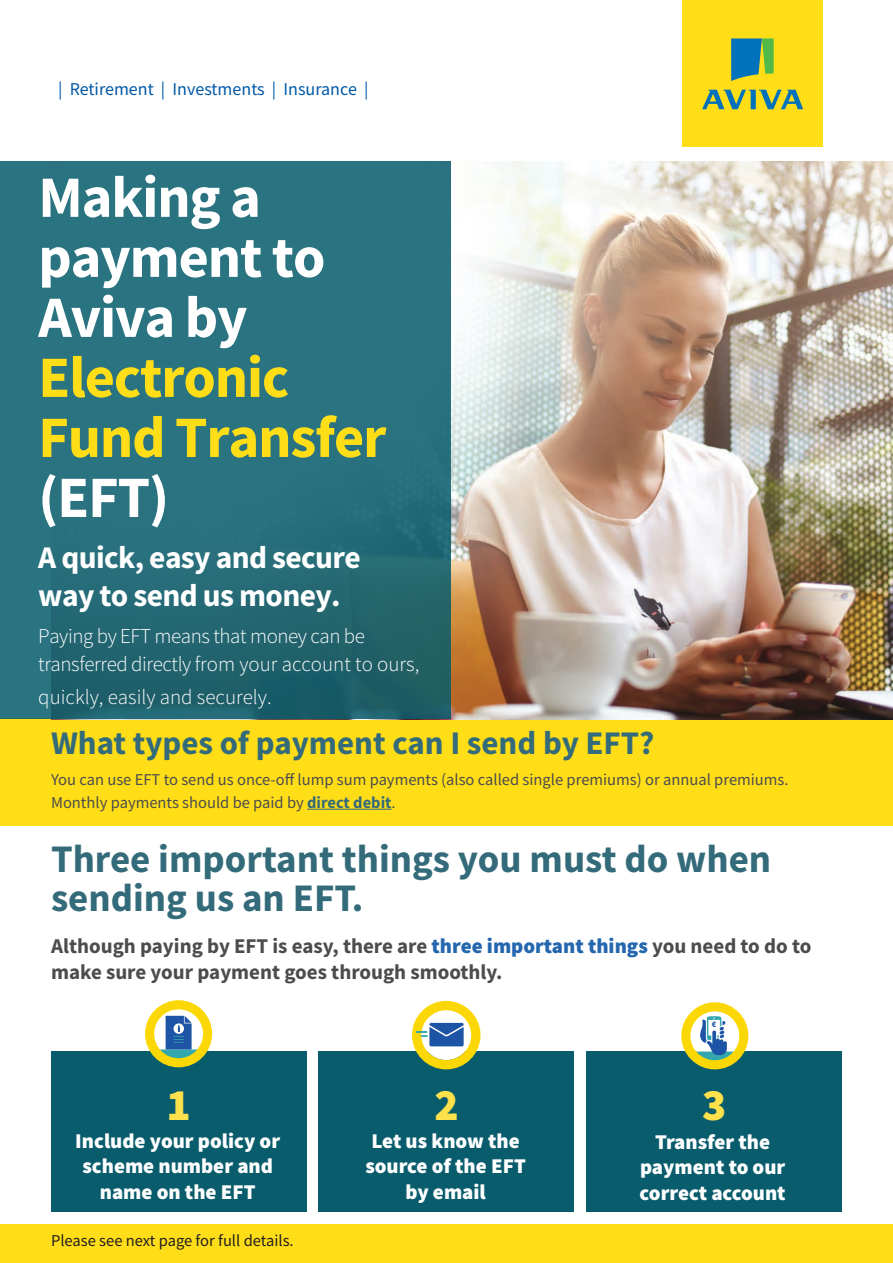
<style>
.page{position:relative;width:893px;height:1263px;background:#fff}
.page>*{position:absolute;margin:0;border:0;box-sizing:border-box;transform-origin:0 0}
.t1{font:700 58.5px/60px "Source Sans Pro";letter-spacing:-.02em;color:#fff}
.t2{font:700 58.5px/60px "Source Sans Pro";letter-spacing:-.02em;color:#ffdd17}
.t3{font:900 45px "Source Sans Pro";color:#ffe14c}
.t4{font:700 39px/39px "Source Sans Pro";color:#346b7a}
.t5{font:700 33px "Source Sans Pro";color:#346b7a}
.t6{font:700 31.5px/37.8px "Source Sans Pro";letter-spacing:-.02em;color:#fff}
.t7{font:900 21px/25.5px "Source Sans Pro";color:#fff;text-align:center}
.t8{font:700 21px/25.5px "Source Sans Pro";color:#4b4c4d}
.t9{font:300 21px/28.5px "Source Sans Pro";letter-spacing:-.02em;color:#fff}
.t10{font:300 21px "Source Sans Pro";color:#fff}
.t11{font:18px "Source Sans Pro";color:#0158a6}
.t12{font:16.5px/22.5px "Source Sans Pro";color:#4b4c4d}
.t13{font:16.5px "Source Sans Pro";color:#231f20}
.t14{font:700 8.55px "Source Sans Pro";color:#1e54a5}
.s1{font-weight:700;color:#346b7a}
.s2{font-weight:900;color:#2467af}
</style>
<div class="page">
<div style="left:51px;top:1051px;width:255px;height:161px;background:#085c6c"></div>
<div style="left:319px;top:1051px;width:255px;height:161px;background:#085c6c"></div>
<div style="left:587px;top:1051px;width:255px;height:161px;background:#085c6c"></div>
<div style="left:0;top:1225px;width:893px;height:38px;background:#ffdd17"></div>
<div style="left:0;top:719px;width:893px;height:107px;background:#ffdd17"></div>
<img style="left:451px;top:162px;width:442px;height:557px">
<div style="left:0;top:162px;width:451px;height:557px;background:linear-gradient(to bottom,#2d7886,#226670)"></div>
<hr style="left:307px;top:809px;width:85px;height:1px;background:#346b7a">
<div style="left:683px;top:0;width:140px;height:147px;background:#ffdd17"></div>
<svg style="left:731px;top:38px;width:43px;height:43px"></svg>
<svg style="left:702px;top:90px;width:101px;height:19px"></svg>
<svg style="left:145px;top:1000px;width:67px;height:67px"></svg>
<svg style="left:681px;top:1002px;width:67px;height:67px"></svg>
<svg style="left:412px;top:1001px;width:68px;height:68px"></svg>
<p class="t11" style="left:58px;top:78px;width:312px">| Retirement | Investments | Insurance |</p>
<h1 class="t1" style="left:38px;top:167px;width:289px">Making a payment to<br>Aviva by</h1>
<h1 class="t2" style="left:38px;top:347px;width:350px">Electronic<br>Fund Transfer</h1>
<h1 class="t1" style="left:38px;top:467px;width:132px">(EFT)</h1>
<h3 class="t6" style="left:38px;top:538px;width:324px">A quick, easy and secure way to send us money.</h3>
<p class="t9" style="left:38px;top:621px;width:383px">Paying by EFT means that money can be transferred directly from your account to ours,</p>
<p class="t10" style="left:38px;top:684px;width:235px">quickly, easily and securely.</p>
<h3 class="t5" style="left:51px;top:721px;width:605px">What types of payment can I send by EFT?</h3>
<p class="t12" style="left:51px;top:768px;width:739px">You can use EFT to send us once-off lump sum payments (also called single premiums) or annual premiums.<br>Monthly payments should be paid by <span class="s1">direct debit</span>.</p>
<h3 class="t4" style="left:51px;top:839px;width:722px">Three important things you must do when sending us an EFT.</h3>
<p class="t8" style="left:51px;top:933px;width:762px">Although paying by EFT is easy, there are <span class="s2">three important things</span> you need to do to make sure your payment goes through smoothly.</p>
<p class="t14" style="left:712px;top:1018px;width:6px">€</p>
<h2 class="t3" style="left:166px;top:1074px;width:26px">1</h2>
<h2 class="t3" style="left:434px;top:1074px;width:26px">2</h2>
<h2 class="t3" style="left:702px;top:1074px;width:26px">3</h2>
<p class="t7" style="left:75px;top:1128px;width:206px">Include your policy or scheme number and name on the EFT</p>
<p class="t7" style="left:365px;top:1128px;width:162px">Let us know the source of the EFT by email</p>
<p class="t7" style="left:640px;top:1128px;width:148px">Transfer the payment to our correct account</p>
<p class="t13" style="left:51px;top:1230px;width:244px">Please see next page for full details.</p>
</div>
